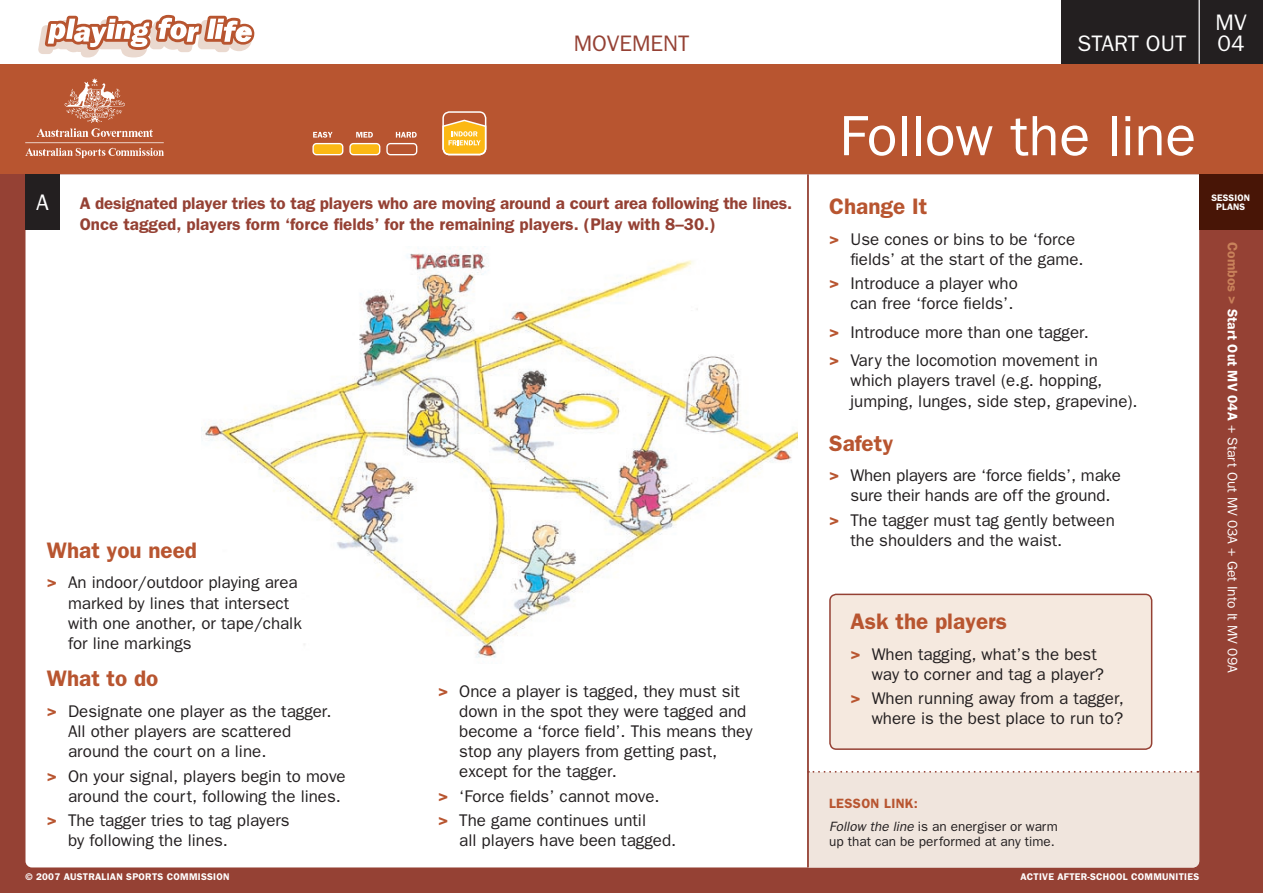
<style>
.page{position:relative;width:1263px;height:893px;background:#fff}
.page>*{position:absolute;margin:0;border:0;box-sizing:border-box;transform-origin:0 0}
.t1{font:57px "Franklin Gothic";color:#fff}
.t2{font:22.65px "Franklin Gothic";color:#fff}
.t3{font:600 22.5px "Franklin Gothic";color:#b85530}
.t4{font:22.5px/21px "Franklin Gothic";color:#fff}
.t5{font:22.5px "Franklin Gothic";color:#954134}
.t6{font:16.95px/20.1px "Franklin Gothic";color:#231f20}
.t7{font:600 16.95px/20.2px "Franklin Gothic";color:#954134}
.t8{font:13.8px "Franklin Gothic";color:#fff}
.t9{font:13.5px/23.5px "Franklin Gothic";color:#231f20}
.t10{font:600 9.75px "Franklin Gothic";letter-spacing:.025em;color:#fff}
.t11{font:600 9.45px/9.1px "Franklin Gothic";color:#fff}
.s1{font-weight:600;color:#b85530}
.s2{font-style:italic}
.s3{font-weight:600;color:#c9825b}
.s4{font-weight:600}
</style>
<div class="page">
<div style="left:0;top:64px;width:1263px;height:110px;background:#b85530"></div>
<div style="left:0;top:174px;width:1263px;height:719px;background:#954134"></div>
<div style="left:26px;top:174px;width:1173px;height:693px;background:#fff"></div>
<img style="left:25px;top:78px;width:139px;height:81px">
<div style="left:442px;top:111px;width:44px;height:44px;border:2px solid #fff;border-radius:6px"></div>
<svg style="left:442px;top:118px;width:45px;height:38px;background:#f2bb54"></svg>
<svg style="left:38px;top:15px;width:216px;height:43px"></svg>
<div style="left:313px;top:144px;width:30px;height:11px;background:#fcb814;border-radius:3px"></div>
<div style="left:312px;top:143px;width:31px;height:12px;border:1px solid #fff;border-radius:3px"></div>
<div style="left:350px;top:144px;width:30px;height:11px;background:#fcb814;border-radius:3px"></div>
<div style="left:349px;top:143px;width:31px;height:12px;border:1px solid #fff;border-radius:3px"></div>
<div style="left:386px;top:143px;width:31px;height:12px;border:1px solid #fff;border-radius:3px"></div>
<svg style="left:313px;top:132px;width:20px;height:6px"></svg>
<svg style="left:356px;top:132px;width:17px;height:6px"></svg>
<svg style="left:396px;top:132px;width:21px;height:6px"></svg>
<div style="left:1061px;top:0;width:202px;height:64px;background:#231f20"></div>
<hr style="left:1198px;top:0;width:2px;height:64px;background:#fff">
<img style="left:201px;top:247px;width:597px;height:416px">
<div style="left:26px;top:174px;width:34px;height:56px;background:#231f20"></div>
<div style="left:830px;top:594px;width:322px;height:155px;background:#f5e9df;border-radius:6px"></div>
<div style="left:829px;top:594px;width:323px;height:156px;border:2px solid #954134;border-radius:6px"></div>
<hr style="left:807px;top:174px;width:2px;height:693px;background:#954134">
<div style="left:808px;top:771px;width:391px;height:96px;background:#f0e5dd"></div>
<div style="left:1199px;top:174px;width:64px;height:56px;background:#481506"></div>
<h3 class="t5" style="left:574px;top:30px;width:117px">MOVEMENT</h3>
<h3 class="t4" style="left:1077px;top:32px;width:111px">START OUT</h3>
<h3 class="t4" style="left:1215px;top:11px;width:33px">MV<br>04</h3>
<h1 class="t1" style="left:839px;top:103px;width:358px">Follow the line</h1>
<h2 class="t2" style="left:36px;top:189px;width:14px">A</h2>
<p class="t7" style="left:80px;top:193px;width:714px">A designated player tries to tag players who are moving around a court area following the lines.<br>Once tagged, players form ‘force fields’ for the remaining players. (Play with 8–30.)</p>
<h3 class="t3" style="left:47px;top:537px;width:152px">What you need</h3>
<p class="t6" style="left:68px;top:572px;width:235px;text-indent:-21px"><span class="s1">&gt;</span> An indoor/outdoor playing area marked by lines that intersect with one another, or tape/chalk for line markings</p>
<h3 class="t3" style="left:47px;top:665px;width:113px">What to do</h3>
<p class="t6" style="left:68px;top:701px;width:265px;text-indent:-21px"><span class="s1">&gt;</span> Designate one player as the tagger.<br>All other players are scattered around the court on a line.</p>
<p class="t6" style="left:47px;top:765px;width:300px;text-align:right"><span class="s1">&gt;</span> On your signal, players begin to move around the court, following the lines.</p>
<p class="t6" style="left:68px;top:810px;width:223px;text-indent:-21px"><span class="s1">&gt;</span> The tagger tries to tag players by following the lines.</p>
<p class="t6" style="left:459px;top:681px;width:295px;text-indent:-21px"><span class="s1">&gt;</span> Once a player is tagged, they must sit down in the spot they were tagged and become a ‘force field’. This means they stop any players from getting past, except for the tagger.</p>
<p class="t6" style="left:438px;top:783px;width:223px;line-height:24.3px"><span class="s1">&gt;</span> ‘Force fields’ cannot move. <span class="s1">&gt;</span> The game continues until</p>
<p class="t6" style="left:459px;top:830px;width:218px">all players have been tagged.</p>
<h3 class="t3" style="left:829px;top:193px;width:100px">Change It</h3>
<p class="t6" style="left:850px;top:228px;width:235px;text-indent:-21px"><span class="s1">&gt;</span> Use cones or bins to be ‘force fields’ at the start of the game.</p>
<p class="t6" style="left:829px;top:273px;width:190px;text-align:right"><span class="s1">&gt;</span> Introduce a player who can free ‘force fields’.</p>
<p class="t6" style="left:829px;top:317px;width:270px;line-height:28.7px"><span class="s1">&gt;</span> Introduce more than one tagger. <span class="s1">&gt;</span> Vary the locomotion movement in</p>
<p class="t6" style="left:850px;top:370px;width:289px">which players travel (e.g. hopping, jumping, lunges, side step, grapevine).</p>
<h3 class="t3" style="left:829px;top:429px;width:65px">Safety</h3>
<p class="t6" style="left:850px;top:465px;width:272px;text-indent:-21px"><span class="s1">&gt;</span> When players are ‘force fields’, make sure their hands are off the ground.</p>
<p class="t6" style="left:850px;top:509px;width:266px;text-indent:-21px"><span class="s1">&gt;</span> The tagger must tag gently between the shoulders and the waist.</p>
<h3 class="t3" style="left:850px;top:608px;width:158px">Ask the players</h3>
<p class="t6" style="left:872px;top:643px;width:234px;text-indent:-21px"><span class="s1">&gt;</span> When tagging, what’s the best way to corner and tag a player?</p>
<p class="t6" style="left:850px;top:688px;width:275px;text-align:right"><span class="s1">&gt;</span> When running away from a tagger, where is the best place to run to?</p>
<p class="t9" style="left:829px;top:791px;width:230px"><span class="s1">Lesson link:<br></span><span class="s2">Follow the line</span> is an energiser or warm</p>
<p class="t9" style="left:829px;top:829px;width:227px">up that can be performed at any time.</p>
<p class="t10" style="left:26px;top:871px;width:121px">© 2007 Australian SPORTS</p>
<p class="t10" style="left:167px;top:871px;width:8px">COMMISSION</p>
<p class="t10" style="left:1020px;top:871px;width:180px">active after-school communities</p>
<p class="t11" style="left:1216px;top:193px;width:13px;text-indent:-5px">SESSION<br>PLANS</p>
<p class="t8" style="left:1240px;top:242px;width:432px;rotate:90deg"><span class="s3">Combos &gt;</span> <span class="s4">Start Out MV 04A</span> + Start Out MV 03A + Get Into It MV 09A</p>
</div>
